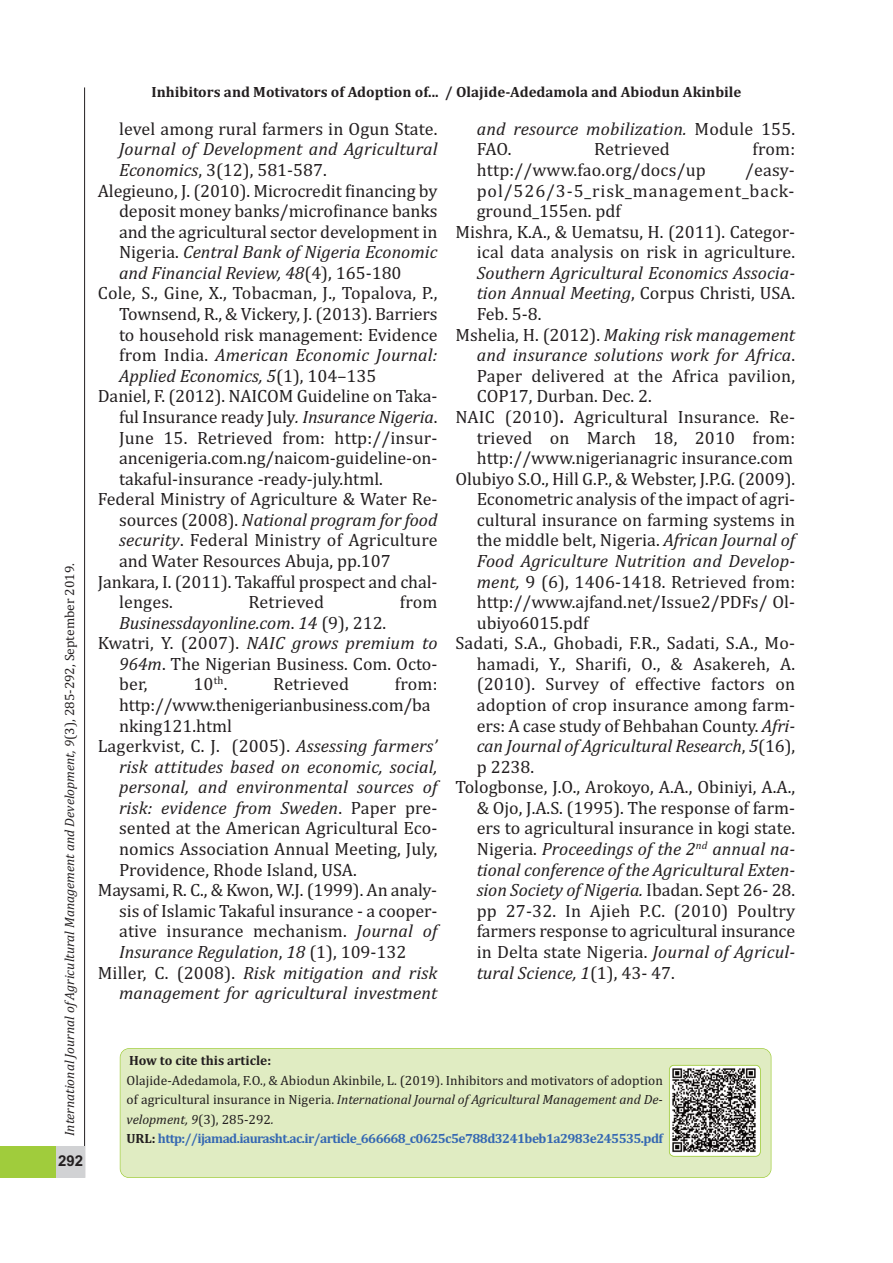
<style>
.page{position:relative;width:893px;height:1263px;background:#fff}
.page>*{position:absolute;margin:0;border:0;box-sizing:border-box;transform-origin:0 0}
.t1{font:18px "Cambria";color:#231f20}
.t2{font:italic 18px/20.5px "Cambria";letter-spacing:.005em;color:#231f20}
.t3{font:18px "Cambria";letter-spacing:.05em;color:#231f20}
.t4{font:700 15px "Cambria";color:#231f20}
.t5{font:700 15px "Arial";color:#231f20}
.t6{font:13.5px/19.5px "Cambria";letter-spacing:.005em;color:#231f20}
.t7{font:italic 13.5px "Cambria";color:#231f20}
.t8{font:700 13.5px "Cambria";color:#231f20}
.s1{font-style:normal}
.s2{font-style:italic}
.s3{font-weight:700}
.s4{font-weight:700;color:#3568b2}
</style>
<div class="page">
<div style="left:0;top:1147px;width:85px;height:31px;background:#a0cc3c"></div>
<hr style="left:84px;top:87px;width:1px;height:1091px;background:#231f20">
<div style="left:56px;top:1147px;width:29px;height:31px;background:#d1d2d4"></div>
<div style="left:121px;top:1049px;width:650px;height:128px;background:#e0ecc2;border-radius:9px"></div>
<div style="left:120px;top:1048px;width:651px;height:130px;border:2px solid #a0cc3c;border-radius:9px"></div>
<img style="left:670px;top:1065px;width:90px;height:91px;border-radius:4px">
<div style="left:669px;top:1065px;width:92px;height:92px;border:2px solid #a0cc3c;border-radius:5px"></div>
<p class="t7" style="left:62px;top:1136px;width:574px;rotate:-90deg">International Journal ofAgricultural Management and Development, 9<span class="s1">(3), 285-292, September 2019.</span></p>
<p class="t5" style="left:58px;top:1152px;width:27px">292</p>
<p class="t4" style="left:151px;top:83px;width:591px">Inhibitors and Motivators of Adoption of... / Olajide-Adedamola and Abiodun Akinbile</p>
<p class="t1" style="left:119px;top:118px;width:320px">level among rural farmers in Ogun State.</p>
<p class="t2" style="left:119px;top:139px;width:320px">Journal of Development and Agricultural</p>
<p class="t1" style="left:119px;top:159px;width:209px"><span class="s2">Economics</span>, 3(12), 581-587.</p>
<p class="t1" style="left:98px;top:180px;width:341px">Alegieuno, J. (2010). Microcredit financing by</p>
<p class="t1" style="left:119px;top:200px;width:320px">deposit money banks/microfinance banks</p>
<p class="t1" style="left:119px;top:221px;width:320px">and the agricultural sector development in</p>
<p class="t2" style="left:119px;top:242px;width:320px"><span class="s1">Nigeria.</span> Central Bank of Nigeria Economic</p>
<p class="t2" style="left:119px;top:262px;width:284px">and Financial Review, 48<span class="s1">(4), 165-180</span></p>
<p class="t1" style="left:98px;top:283px;width:341px">Cole, S., Gine, X., Tobacman, J., Topalova, P.,</p>
<p class="t1" style="left:119px;top:303px;width:320px">Townsend, R., &amp; Vickery, J. (2013). Barriers</p>
<p class="t1" style="left:119px;top:324px;width:320px">to household risk management: Evidence</p>
<p class="t2" style="left:119px;top:345px;width:320px"><span class="s1">from India.</span> American Economic Journal:</p>
<p class="t2" style="left:119px;top:365px;width:259px">Applied Economics, 5<span class="s1">(1), 104–135</span></p>
<p class="t1" style="left:98px;top:386px;width:341px">Daniel, F. (2012). NAICOM Guideline on Taka-</p>
<p class="t1" style="left:119px;top:406px;width:320px">ful Insurance ready July<span class="s2">. Insurance Nigeria</span>.</p>
<p class="t1" style="left:119px;top:427px;width:320px">June 15. Retrieved from: http://insur-</p>
<p class="t1" style="left:119px;top:447px;width:320px">ancenigeria.com.ng/naicom-guideline-on-</p>
<p class="t1" style="left:119px;top:468px;width:265px">takaful-insurance -ready-july.html.</p>
<p class="t1" style="left:98px;top:488px;width:341px">Federal Ministry of Agriculture &amp; Water Re-</p>
<p class="t2" style="left:119px;top:509px;width:320px"><span class="s1">sources (2008).</span> National program for food</p>
<p class="t1" style="left:119px;top:530px;width:320px"><span class="s2">security</span>. Federal Ministry of Agriculture</p>
<p class="t1" style="left:119px;top:550px;width:273px">and Water Resources Abuja, pp.107</p>
<p class="t1" style="left:98px;top:571px;width:341px">Jankara, I. (2011). Takafful prospect and chal-</p>
<p class="t1" style="left:119px;top:591px;width:55px">lenges.</p>
<p class="t1" style="left:248px;top:591px;width:77px">Retrieved</p>
<p class="t1" style="left:400px;top:591px;width:39px">from</p>
<p class="t2" style="left:119px;top:612px;width:269px">Businessdayonline.com<span class="s1">.</span> 14 <span class="s1">(9), 212.</span></p>
<p class="t2" style="left:98px;top:633px;width:341px"><span class="s1">Kwatri, Y. (2007).</span> NAIC grows premium to</p>
<p class="t1" style="left:119px;top:653px;width:320px"><span class="s2">964m</span>. The Nigerian Business. Com. Octo-</p>
<p class="t1" style="left:119px;top:674px;width:30px">ber,</p>
<p class="t1" style="left:193px;top:674px;width:35px">10<sup>th</sup>.</p>
<p class="t1" style="left:273px;top:674px;width:77px">Retrieved</p>
<p class="t1" style="left:395px;top:674px;width:44px">from:</p>
<p class="t1" style="left:119px;top:694px;width:313px">http://www.thenigerianbusiness.com/ba</p>
<p class="t1" style="left:119px;top:715px;width:114px">nking121.html</p>
<p class="t1" style="left:98px;top:735px;width:341px">Lagerkvist, C. J. (2005). <span class="s2">Assessing farmers’</span></p>
<p class="t2" style="left:119px;top:756px;width:320px">risk attitudes based on economic, social,</p>
<p class="t2" style="left:119px;top:777px;width:320px">personal, and environmental sources of</p>
<p class="t2" style="left:119px;top:797px;width:320px">risk: evidence from Sweden<span class="s1">. Paper pre-</span></p>
<p class="t1" style="left:119px;top:818px;width:320px">sented at the American Agricultural Eco-</p>
<p class="t1" style="left:119px;top:838px;width:320px">nomics Association Annual Meeting, July,</p>
<p class="t1" style="left:119px;top:859px;width:239px">Providence, Rhode Island, USA.</p>
<p class="t1" style="left:98px;top:879px;width:341px">Maysami, R. C., &amp; Kwon, W.J. (1999). An analy-</p>
<p class="t1" style="left:119px;top:900px;width:320px">sis of Islamic Takaful insurance - a cooper-</p>
<p class="t1" style="left:119px;top:920px;width:320px">ative insurance mechanism. <span class="s2">Journal of</span></p>
<p class="t2" style="left:119px;top:941px;width:289px">Insurance Regulation<span class="s1">,</span> 18 <span class="s1">(1), 109-132</span></p>
<p class="t2" style="left:98px;top:962px;width:341px"><span class="s1">Miller, C. (2008).</span> Risk mitigation and risk</p>
<p class="t2" style="left:119px;top:982px;width:320px">management for agricultural investment</p>
<p class="t2" style="left:477px;top:118px;width:320px">and resource mobilization. <span class="s1">Module 155.<br>FAO.</span></p>
<p class="t1" style="left:594px;top:139px;width:77px">Retrieved</p>
<p class="t1" style="left:752px;top:139px;width:44px">from:</p>
<p class="t1" style="left:477px;top:159px;width:231px">http://www.fao.org/docs/up</p>
<p class="t1" style="left:745px;top:159px;width:51px">/easy-</p>
<p class="t3" style="left:477px;top:180px;width:319px">pol/526/3-5_risk_management_back-</p>
<p class="t1" style="left:477px;top:200px;width:146px">ground_155en. pdf</p>
<p class="t1" style="left:455px;top:221px;width:341px">Mishra, K.A., &amp; Uematsu, H. (2011). Categor-</p>
<p class="t1" style="left:477px;top:242px;width:320px">ical data analysis on risk in agriculture.</p>
<p class="t2" style="left:477px;top:262px;width:320px">Southern Agricultural Economics Associa-</p>
<p class="t1" style="left:477px;top:283px;width:320px"><span class="s2">tion Annual Meeting</span>, Corpus Christi, USA.</p>
<p class="t1" style="left:477px;top:303px;width:66px">Feb. 5-8.</p>
<p class="t2" style="left:455px;top:324px;width:341px"><span class="s1">Mshelia, H. (2012).</span> Making risk management</p>
<p class="t2" style="left:477px;top:345px;width:320px">and insurance solutions work for Africa<span class="s1">.</span></p>
<p class="t1" style="left:477px;top:365px;width:320px">Paper delivered at the Africa pavilion,</p>
<p class="t1" style="left:477px;top:386px;width:177px">COP17, Durban. Dec. 2.</p>
<p class="t1" style="left:455px;top:406px;width:341px">NAIC (2010)<span class="s3">.</span> Agricultural Insurance. Re-</p>
<p class="t1" style="left:477px;top:427px;width:320px">trieved on March 18, 2010 from:</p>
<p class="t1" style="left:477px;top:447px;width:318px">http://www.nigerianagric insurance.com</p>
<p class="t1" style="left:455px;top:468px;width:341px">Olubiyo S.O., Hill G.P., &amp; Webster, J.P.G. (2009).</p>
<p class="t1" style="left:477px;top:488px;width:320px">Econometric analysis of the impact of agri-</p>
<p class="t1" style="left:477px;top:509px;width:320px">cultural insurance on farming systems in</p>
<p class="t1" style="left:477px;top:530px;width:320px">the middle belt, Nigeria. <span class="s2">African Journal of</span></p>
<p class="t2" style="left:477px;top:550px;width:320px">Food Agriculture Nutrition and Develop-</p>
<p class="t1" style="left:477px;top:571px;width:320px"><span class="s2">ment,</span> 9 (6), 1406-1418. Retrieved from:</p>
<p class="t1" style="left:477px;top:591px;width:320px">http://www.ajfand.net/Issue2/PDFs/ Ol-</p>
<p class="t1" style="left:477px;top:612px;width:113px">ubiyo6015.pdf</p>
<p class="t1" style="left:455px;top:632px;width:341px">Sadati, S.A., Ghobadi, F.R., Sadati, S.A., Mo-</p>
<p class="t1" style="left:477px;top:653px;width:320px">hamadi, Y., Sharifi, O., &amp; Asakereh, A.</p>
<p class="t1" style="left:477px;top:674px;width:320px">(2010). Survey of effective factors on</p>
<p class="t1" style="left:477px;top:694px;width:320px">adoption of crop insurance among farm-</p>
<p class="t1" style="left:477px;top:715px;width:320px">ers: A case study of Behbahan County. <span class="s2">Afri-</span></p>
<p class="t2" style="left:477px;top:736px;width:320px">can Journal of Agricultural Research<span class="s1">,</span> 5<span class="s1">(16),</span></p>
<p class="t1" style="left:477px;top:756px;width:59px">p 2238.</p>
<p class="t1" style="left:455px;top:776px;width:341px">Tologbonse, J.O., Arokoyo, A.A., Obiniyi, A.A.,</p>
<p class="t1" style="left:477px;top:797px;width:320px">&amp; Ojo, J.A.S. (1995). The response of farm-</p>
<p class="t1" style="left:477px;top:818px;width:320px">ers to agricultural insurance in kogi state.</p>
<p class="t2" style="left:477px;top:838px;width:320px"><span class="s1">Nigeria.</span> Proceedings of the 2<sup>nd</sup> annual na-</p>
<p class="t2" style="left:477px;top:859px;width:320px">tional conference of the Agricultural Exten-</p>
<p class="t2" style="left:477px;top:880px;width:320px">sion Society of Nigeria. <span class="s1">Ibadan. Sept 26- 28.</span></p>
<p class="t1" style="left:477px;top:900px;width:320px">pp 27-32. In Ajieh P.C. (2010) Poultry</p>
<p class="t1" style="left:477px;top:920px;width:320px">farmers response to agricultural insurance</p>
<p class="t1" style="left:477px;top:941px;width:320px">in Delta state Nigeria. <span class="s2">Journal of Agricul-</span></p>
<p class="t2" style="left:477px;top:962px;width:200px">tural Science, 1<span class="s1">(1), 43- 47.</span></p>
<p class="t8" style="left:129px;top:1053px;width:144px">How to cite this article:</p>
<p class="t6" style="left:127px;top:1070px;width:538px">Olajide-Adedamola, F.O., &amp; Abiodun Akinbile, L. (2019). Inhibitors and motivators of adoption of agricultural insurance in Nigeria. <span class="s2">International Journal of Agricultural Management and De&shy;velopment, 9</span>(3), 285-292<span class="s2">.<br></span><span class="s3">URL:</span> <span class="s4">http://ijamad.iaurasht.ac.ir/article_666668_c0625c5e788d3241beb1a2983e245535.pdf</span></p>
</div>
